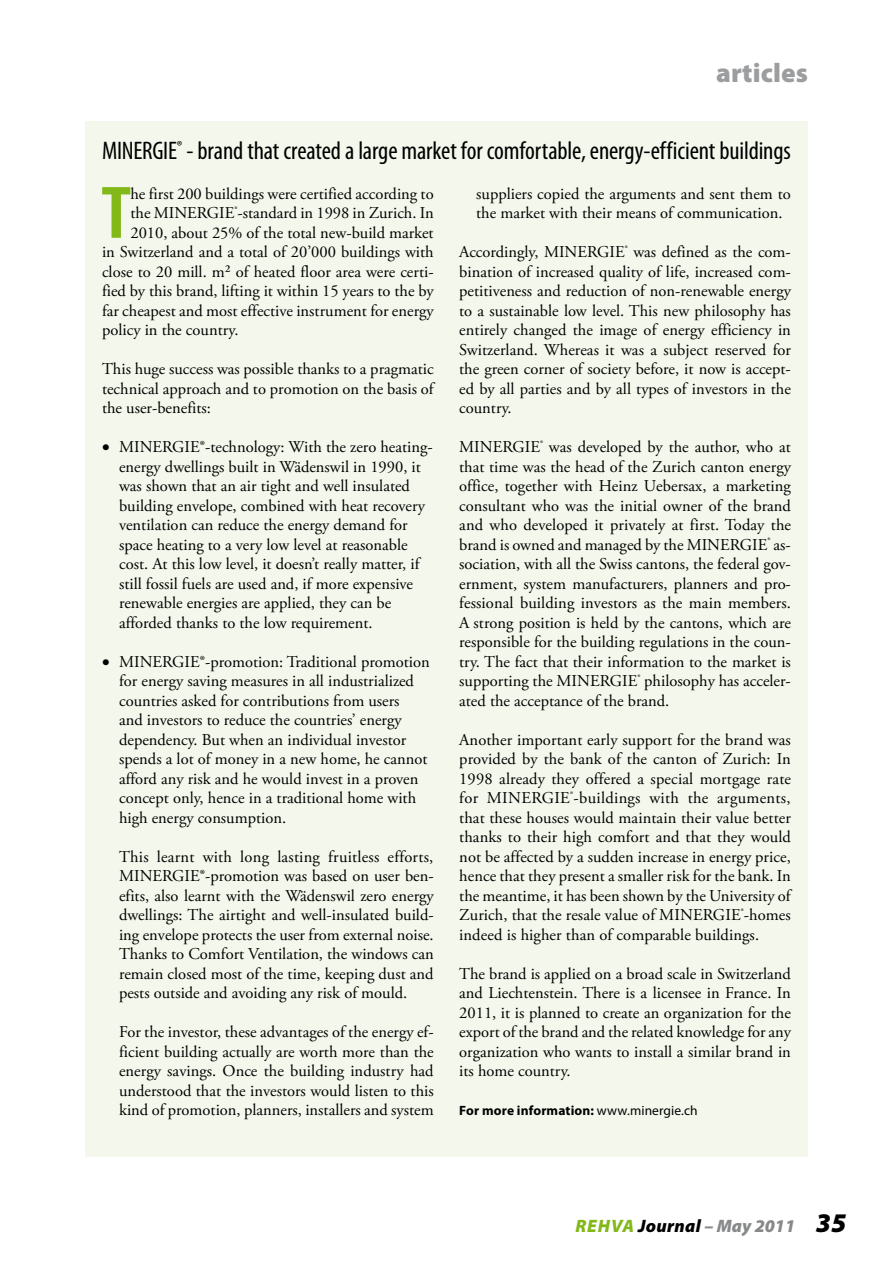
<style>
.page{position:relative;width:893px;height:1263px;background:#fff}
.page>*{position:absolute;margin:0;border:0;box-sizing:border-box;transform-origin:0 0}
.t1{font:700 condensed 71.7px "Akzidenz Grotesk BQ";color:#83b819}
.t2{font:900 27px "Myriad Pro";letter-spacing:.005em;color:#9c9d9f}
.t3{font:condensed 25.5px "Myriad Pro";letter-spacing:-.005em;color:#000}
.t4{font:italic 900 18px "Myriad Pro";letter-spacing:.015em;color:#878889}
.t5{font:16.5px/19.5px "Adobe Garamond Pro";color:#000;text-align:justify}
.t6{font:700 13.5px "Myriad Pro";letter-spacing:.01em;color:#000}
.s1{font-weight:400}
.s2{color:#83b819}
.s3{color:#000}
.s4{font-size:27px;color:#000}
</style>
<div class="page">
<div style="left:85px;top:121px;width:723px;height:1036px;background:#f4f8ec"></div>
<h2 class="t2" style="left:716px;top:54px;width:93px">articles</h2>
<h3 class="t3" style="left:102px;top:136px;width:690px">MINERGIE<sup>®</sup> - brand that created a large market for comfortable, energy-efficient buildings</h3>
<h1 class="t1" style="left:102px;top:172px;width:30px">T</h1>
<p class="t5" style="left:130px;top:184px;width:305px">he first 200 buildings were certified according to</p>
<p class="t5" style="left:130px;top:204px;width:305px">the MINERGIE<sup>®</sup>-standard in 1998 in Zurich. In</p>
<p class="t5" style="left:130px;top:223px;width:305px">2010, about 25% of the total new-build market</p>
<p class="t5" style="left:102px;top:243px;width:333px">in Switzerland and a total of 20’000 buildings with</p>
<p class="t5" style="left:102px;top:262px;width:333px">close to 20 mill. m² of heated floor area were certi-</p>
<p class="t5" style="left:102px;top:282px;width:333px">fied by this brand, lifting it within 15 years to the by</p>
<p class="t5" style="left:102px;top:301px;width:333px">far cheapest and most effective instrument for energy</p>
<p class="t5" style="left:102px;top:321px;width:138px">policy in the country.</p>
<p class="t5" style="left:102px;top:360px;width:333px">This huge success was possible thanks to a pragmatic technical approach and to promotion on the basis of the user-benefits:</p>
<p class="t5" style="left:119px;top:438px;width:315px;text-align:left;text-indent:-17px">• MINERGIE®-technology: With the zero heating&shy;energy dwellings built in Wädenswil in 1990, it was shown that an air tight and well insulated building envelope, combined with heat recovery ventilation can reduce the energy demand for space heating to a very low level at reasonable cost. At this low level, it doesn’t really matter, if still fossil fuels are used and, if more expensive renewable energies are applied, they can be afforded thanks to the low requirement.</p>
<p class="t5" style="left:119px;top:652px;width:312px;text-align:left;text-indent:-17px">• MINERGIE®-promotion: Traditional promotion for energy saving measures in all industrialized countries asked for contributions from users<br>and investors to reduce the countries’ energy dependency. But when an individual investor spends a lot of money in a new home, he cannot afford any risk and he would invest in a proven concept only, hence in a traditional home with high energy consumption.</p>
<p class="t5" style="left:119px;top:847px;width:316px">This learnt with long lasting fruitless efforts, MINERGIE®-promotion was based on user ben&shy;efits, also learnt with the Wädenswil zero energy dwellings: The airtight and well-insulated build&shy;ing envelope protects the user from external noise.<br>Thanks to Comfort Ventilation, the windows can remain closed most of the time, keeping dust and pests outside and avoiding any risk of mould.</p>
<p class="t5" style="left:119px;top:1023px;width:316px">For the investor, these advantages of the energy ef&shy;ficient building actually are worth more than the energy savings. Once the building industry had understood that the investors would listen to this kind of promotion, planners, installers and system</p>
<p class="t5" style="left:476px;top:184px;width:316px">suppliers copied the arguments and sent them to the market with their means of communication.</p>
<p class="t5" style="left:459px;top:243px;width:333px">Accordingly, MINERGIE<sup>®</sup> was defined as the com&shy;bination of increased quality of life, increased com&shy;petitiveness and reduction of non-renewable energy to a sustainable low level. This new philosophy has entirely changed the image of energy efficiency in Switzerland. Whereas it was a subject reserved for the green corner of society before, it now is accept&shy;ed by all parties and by all types of investors in the country.</p>
<p class="t5" style="left:459px;top:438px;width:333px">MINERGIE<sup>®</sup> was developed by the author, who at that time was the head of the Zurich canton energy office, together with Heinz Uebersax, a marketing consultant who was the initial owner of the brand and who developed it privately at first. Today the brand is owned and managed by the MINERGIE<sup>®</sup> as&shy;sociation, with all the Swiss cantons, the federal gov&shy;ernment, system manufacturers, planners and pro&shy;fessional building investors as the main members.<br>A strong position is held by the cantons, which are responsible for the building regulations in the coun&shy;try. The fact that their information to the market is supporting the MINERGIE<sup>®</sup> philosophy has acceler&shy;ated the acceptance of the brand.</p>
<p class="t5" style="left:459px;top:730px;width:333px">Another important early support for the brand was provided by the bank of the canton of Zurich: In 1998 already they offered a special mortgage rate for MINERGIE<sup>®</sup>-buildings with the arguments, that these houses would maintain their value better thanks to their high comfort and that they would not be affected by a sudden increase in energy price, hence that they present a smaller risk for the bank. In the meantime, it has been shown by the University of Zurich, that the resale value of MINERGIE<sup>®</sup>-homes indeed is higher than of comparable buildings.</p>
<p class="t5" style="left:459px;top:964px;width:333px">The brand is applied on a broad scale in Switzerland and Liechtenstein. There is a licensee in France. In 2011, it is planned to create an organization for the export of the brand and the related knowledge for any organization who wants to install a similar brand in its home country.</p>
<p class="t6" style="left:459px;top:1102px;width:240px">For more information: <span class="s1">www.minergie.ch</span></p>
<p class="t4" style="left:575px;top:1214px;width:272px"><span class="s2">REHVA</span> <span class="s3">Journal</span> – May 2011 <span class="s4">35</span></p>
</div>
